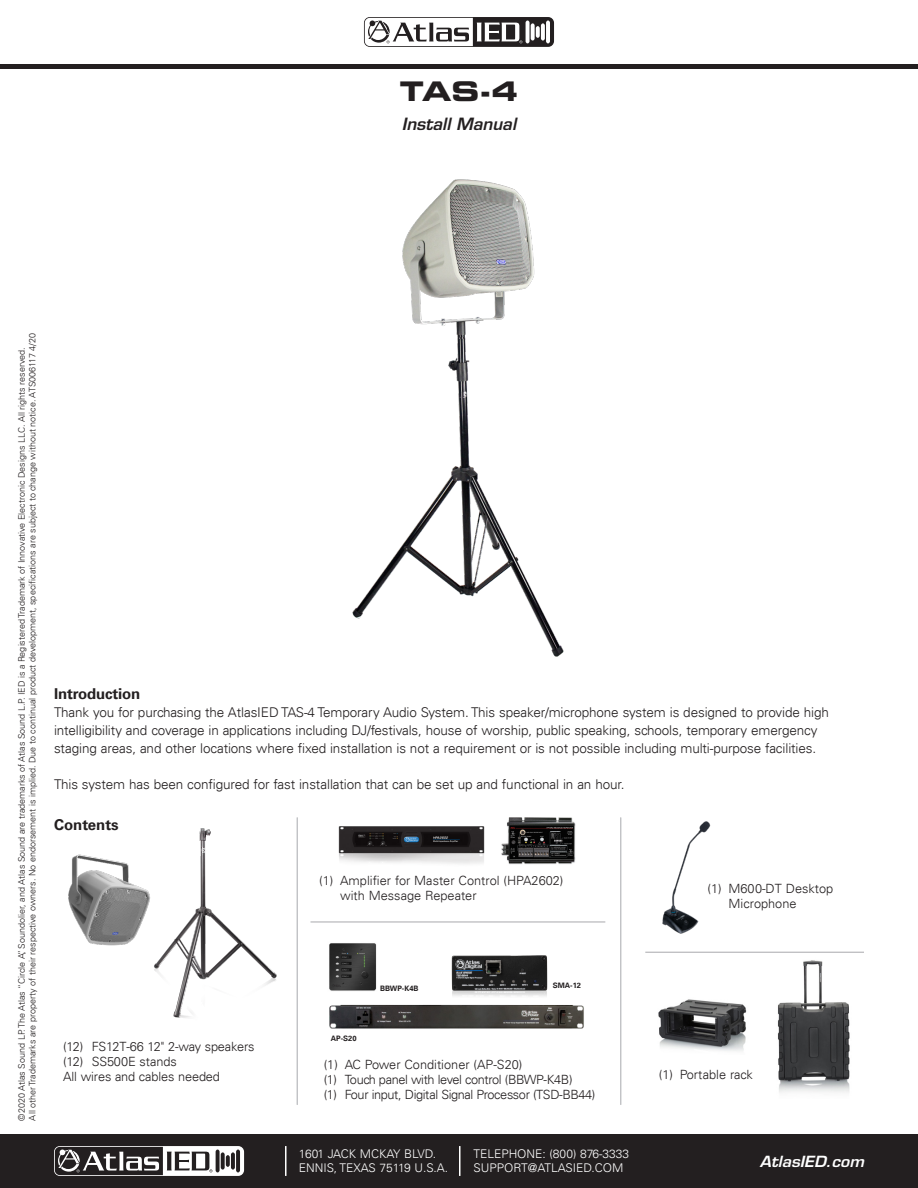
<style>
.page{position:relative;width:918px;height:1188px;background:#fff}
.page>*{position:absolute;margin:0;border:0;box-sizing:border-box;transform-origin:0 0}
.Heading___8_8_8{font:27px "Eurostile LT Std Bold Ex 2";color:#231f20}
.Sub-Headline{font:italic 600 16.5px "Eurostile LT Std";color:#231f20}
.Body_Copy___8_8_8{font:700 15px "Univers LT";letter-spacing:-.01em;color:#231f20}
.t1{font:italic 600 15px "Eurostile LT Std";color:#fff;scale:1.05 1}
.Body_Copy___8_8_8-2{font:300 13.5px/18px "Univers LT";letter-spacing:-.01em;color:#231f20}
.Body_Copy___8_8_8-3{font:300 12.75px/15.3px "Univers LT";letter-spacing:-.01em;color:#231f20}
.Body_Copy___8_8_8-4{font:300 12.75px "Univers LT";letter-spacing:-.03em;color:#231f20}
.t2{font:300 12px/13.5px "Univers LT";color:#fff}
.t3{font:300 9px/10.8px "Univers LT";color:#231f20}
.Body_Copy___8_8_8-5{font:700 7.5px "Univers LT";color:#231f20}
</style>
<div class="page">
<div style="left:0;top:1134px;width:918px;height:54px;background:#231f20"></div>
<svg style="left:54px;top:1146px;width:190px;height:30px"></svg>
<hr style="left:285px;top:1146px;width:2px;height:30px;background:#fff">
<hr style="left:459px;top:1146px;width:1px;height:30px;background:#fff">
<hr style="left:0;top:64px;width:918px;height:4px;background:#231f20">
<svg style="left:364px;top:17px;width:190px;height:30px"></svg>
<svg style="left:526px;top:21px;width:4px;height:22px"></svg>
<hr style="left:546px;top:21px;width:4px;height:22px;background:#fff;border-radius:2px">
<svg style="left:531px;top:23px;width:4px;height:18px"></svg>
<svg style="left:541px;top:23px;width:4px;height:18px"></svg>
<svg style="left:536px;top:26px;width:4px;height:12px"></svg>
<svg style="left:365px;top:18px;width:157px;height:28px"></svg>
<img style="left:778px;top:960px;width:72px;height:133px">
<img style="left:658px;top:999px;width:89px;height:52px">
<img style="left:352px;top:179px;width:212px;height:478px">
<img style="left:68px;top:854px;width:47px;height:92px">
<img style="left:115px;top:823px;width:182px;height:200px">
<hr style="left:297px;top:818px;width:1px;height:287px;background:#a8a9ad">
<hr style="left:621px;top:818px;width:1px;height:287px;background:#a8a9ad">
<img style="left:501px;top:817px;width:75px;height:48px">
<img style="left:329px;top:1004px;width:255px;height:25px">
<img style="left:338px;top:826px;width:147px;height:38px">
<img style="left:446px;top:955px;width:108px;height:55px">
<img style="left:662px;top:821px;width:49px;height:113px">
<hr style="left:310px;top:922px;width:295px;height:1px;background:#a8a9ad">
<hr style="left:645px;top:952px;width:219px;height:1px;background:#a8a9ad">
<img style="left:329px;top:943px;width:48px;height:48px">
<p class="Heading___8_8_8" style="left:400px;top:73px;width:120px">TAS-4</p>
<p class="Sub-Headline" style="left:402px;top:113px;width:116px">Install Manual</p>
<p class="t3" style="left:16px;top:1120px;width:789px;rotate:-90deg">©2020 Atlas Sound LP. The Atlas “Circle A”, Soundolier, and Atlas Sound are trademarks of Atlas Sound L.P. IED is a Registered Trademark of Innovative Electronic Designs LLC. All rights reserved.<br>All other Trademarks are property of their respective owners. No endorsement is implied. Due to continual product development, specifications are subject to change without notice. ATS006117 4/20</p>
<p class="Body_Copy___8_8_8" style="left:54px;top:685px;width:88px">Introduction</p>
<p class="Body_Copy___8_8_8-2" style="left:54px;top:704px;width:776px">Thank you for purchasing the AtlasIED TAS-4 Temporary Audio System. This speaker/microphone system is designed to provide high intelligibility and coverage in applications including DJ/festivals, house of worship, public speaking, schools, temporary emergency staging areas, and other locations where fixed installation is not a requirement or is not possible including multi-purpose facilities.</p>
<p class="Body_Copy___8_8_8-2" style="left:54px;top:776px;width:572px">This system has been configured for fast installation that can be set up and functional in an hour.</p>
<p class="Body_Copy___8_8_8" style="left:54px;top:816px;width:66px">Contents</p>
<p class="Body_Copy___8_8_8-3" style="left:63px;top:1039px;width:193px">(12) FS12T-66 12" 2-way speakers</p>
<p class="Body_Copy___8_8_8-3" style="left:63px;top:1054px;width:115px">(12) SS500E stands</p>
<p class="Body_Copy___8_8_8-3" style="left:63px;top:1069px;width:158px">All wires and cables needed</p>
<p class="Body_Copy___8_8_8-3" style="left:340px;top:872px;width:225px;text-indent:-21px">(1) Amplifier for Master Control (HPA2602) with Message Repeater</p>
<p class="Body_Copy___8_8_8-3" style="left:729px;top:881px;width:106px;text-indent:-21px">(1) M600-DT Desktop<br>Microphone</p>
<p class="Body_Copy___8_8_8-5" style="left:331px;top:1034px;width:27px">AP-S20</p>
<p class="Body_Copy___8_8_8-5" style="left:380px;top:984px;width:40px">BBWP-K4B</p>
<p class="Body_Copy___8_8_8-5" style="left:553px;top:981px;width:30px">SMA-12</p>
<p class="Body_Copy___8_8_8-3" style="left:324px;top:1057px;width:200px">(1) AC Power Conditioner (AP-S20)</p>
<p class="Body_Copy___8_8_8-4" style="left:324px;top:1072px;width:250px">(1) Touch panel with level control (BBWP-K4B)</p>
<p class="Body_Copy___8_8_8-4" style="left:324px;top:1087px;width:273px">(1) Four input, Digital Signal Processor (TSD-BB44)</p>
<p class="t2" style="left:299px;top:1147px;width:151px">1601 JACK MCKAY BLVD.<br>ENNIS, TEXAS 75119 U.S.A.</p>
<p class="t2" style="left:473px;top:1147px;width:157px">TELEPHONE: (800) 876-3333</p>
<p class="t2" style="left:473px;top:1161px;width:152px">SUPPORT@ATLASIED.COM</p>
<p class="Body_Copy___8_8_8-3" style="left:659px;top:1067px;width:95px">(1) Portable rack</p>
<p class="t1" style="left:760px;top:1152px;width:101px">AtlasIED.com</p>
</div>
